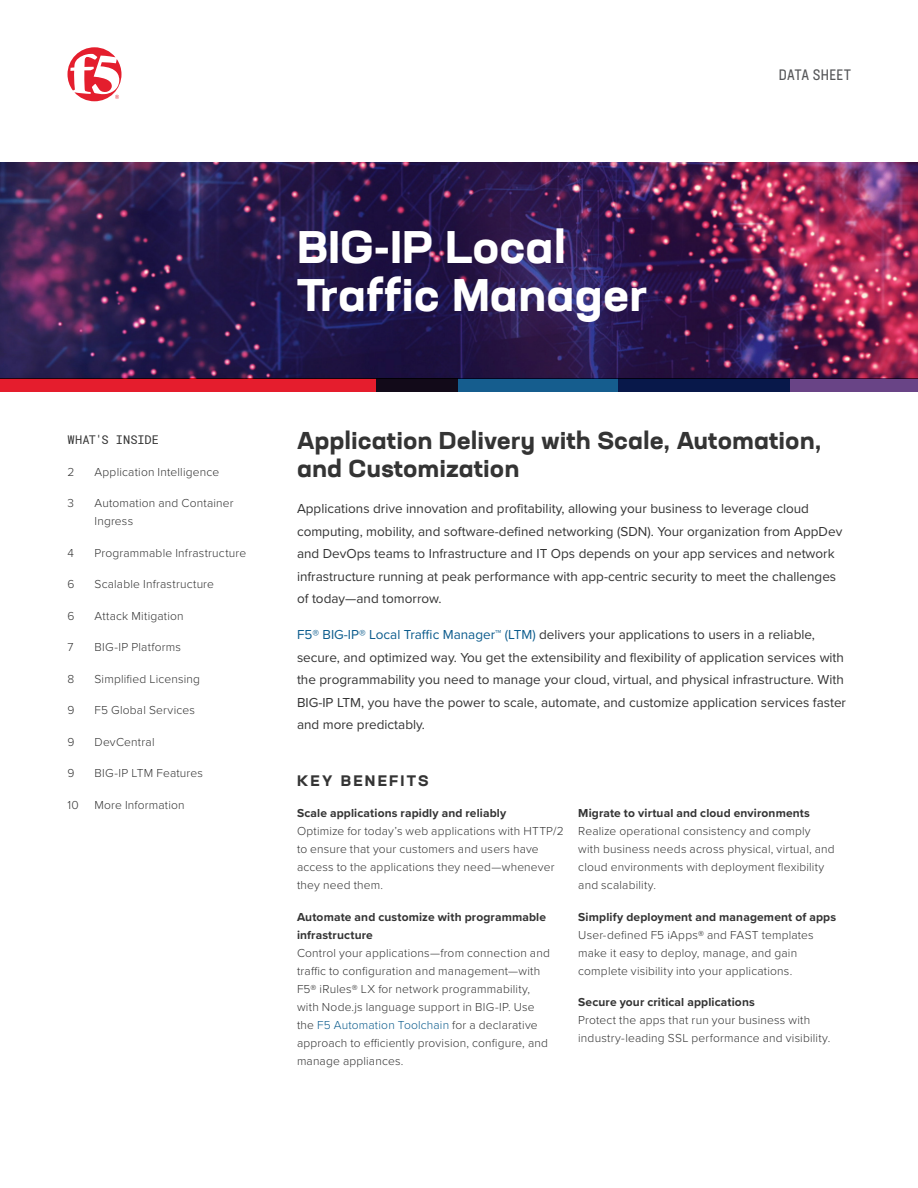
<style>
.page{position:relative;width:918px;height:1188px;background:#fff}
.page>*{position:absolute;margin:0;border:0;box-sizing:border-box;transform-origin:0 0}
.H1-Datasheet_Cover_O{font:700 expanded 45px/48px "Neusa Next Std";color:#fff}
.t1{font:700 expanded 24px/28.5px "Neusa Next Std";color:#343434}
.t2{font:700 expanded 15px "Neusa Next Std";letter-spacing:.15em;color:#343434}
.t3{font:condensed 15px "Neusa Next Std";letter-spacing:.025em;color:#57585a}
.BODY_COPY{font:13.5px/22.5px "Proxima Nova";color:#343434}
.KEY_BENEFITS_BODY{font:300 12px/18px "Proxima Nova";letter-spacing:.015em;color:#343434}
.KFB-H1{font:12px "Roboto Mono";color:#343434}
.s1{color:#0c5c8d}
.s2{font-weight:700}
</style>
<div class="page">
<svg style="left:68px;top:47px;width:54px;height:54px"></svg>
<img style="left:0;top:162px;width:918px;height:216px">
<div style="left:619px;top:378px;width:299px;height:14px;background:#694486"></div>
<div style="left:0;top:378px;width:458px;height:14px;background:#e51d2d"></div>
<svg style="left:376px;top:378px;width:413px;height:14px;background:#0e2c55"></svg>
<p class="t3" style="left:779px;top:65px;width:73px">DATA SHEET</p>
<p class="KFB-H1" style="left:68px;top:432px;width:93px">WHAT'S INSIDE</p>
<p class="KEY_BENEFITS_BODY" style="left:68px;top:462px;width:8px">2</p>
<p class="KEY_BENEFITS_BODY" style="left:94px;top:462px;width:126px">Application Intelligence</p>
<p class="KEY_BENEFITS_BODY" style="left:68px;top:494px;width:8px">3</p>
<p class="KEY_BENEFITS_BODY" style="left:94px;top:494px;width:141px">Automation and Container<br>Ingress</p>
<p class="KEY_BENEFITS_BODY" style="left:68px;top:543px;width:8px">4</p>
<p class="KEY_BENEFITS_BODY" style="left:94px;top:543px;width:153px">Programmable Infrastructure</p>
<p class="KEY_BENEFITS_BODY" style="left:68px;top:575px;width:9px">6</p>
<p class="KEY_BENEFITS_BODY" style="left:94px;top:575px;width:121px">Scalable Infrastructure</p>
<p class="KEY_BENEFITS_BODY" style="left:68px;top:606px;width:9px">6</p>
<p class="KEY_BENEFITS_BODY" style="left:94px;top:606px;width:91px">Attack Mitigation</p>
<p class="KEY_BENEFITS_BODY" style="left:68px;top:638px;width:8px">7</p>
<p class="KEY_BENEFITS_BODY" style="left:94px;top:638px;width:88px">BIG-IP Platforms</p>
<p class="KEY_BENEFITS_BODY" style="left:68px;top:669px;width:8px">8</p>
<p class="KEY_BENEFITS_BODY" style="left:94px;top:669px;width:107px">Simplified Licensing</p>
<p class="KEY_BENEFITS_BODY" style="left:68px;top:701px;width:9px">9</p>
<p class="KEY_BENEFITS_BODY" style="left:94px;top:701px;width:102px">F5 Global Services</p>
<p class="KEY_BENEFITS_BODY" style="left:68px;top:732px;width:9px">9</p>
<p class="KEY_BENEFITS_BODY" style="left:94px;top:732px;width:62px">DevCentral</p>
<p class="KEY_BENEFITS_BODY" style="left:68px;top:764px;width:9px">9</p>
<p class="KEY_BENEFITS_BODY" style="left:94px;top:764px;width:110px">BIG-IP LTM Features</p>
<p class="KEY_BENEFITS_BODY" style="left:68px;top:795px;width:13px">10</p>
<p class="KEY_BENEFITS_BODY" style="left:94px;top:795px;width:92px">More Information</p>
<p class="H1-Datasheet_Cover_O" style="left:297px;top:222px;width:352px">BIG-IP Local<br>Traffic Manager</p>
<h2 class="t1" style="left:297px;top:426px;width:526px">Application Delivery with Scale, Automation, and Customization</h2>
<p class="BODY_COPY" style="left:297px;top:497px;width:547px">Applications drive innovation and profitability, allowing your business to leverage cloud computing, mobility, and software-defined networking (SDN). Your organization from AppDev and DevOps teams to Infrastructure and IT Ops depends on your app services and network infrastructure running at peak performance with app-centric security to meet the challenges of today—and tomorrow.</p>
<p class="BODY_COPY" style="left:297px;top:623px;width:551px"><span class="s1">F5® BIG-IP® Local Traffic Manager™ (LTM)</span> delivers your applications to users in a reliable, secure, and optimized way. You get the extensibility and flexibility of application services with the programmability you need to manage your cloud, virtual, and physical infrastructure. With BIG-IP LTM, you have the power to scale, automate, and customize application services faster and more predictably.</p>
<h3 class="t2" style="left:297px;top:770px;width:133px">KEY BENEFITS</h3>
<p class="KEY_BENEFITS_BODY" style="left:297px;top:803px;width:268px"><span class="s2">Scale applications rapidly and reliably<br></span>Optimize for today’s web applications with HTTP/2 to ensure that your customers and users have access to the applications they need—whenever they need them.</p>
<p class="KEY_BENEFITS_BODY" style="left:297px;top:907px;width:254px"><span class="s2">Automate and customize with programmable infrastructure<br></span>Control your applications—from connection and traffic to configuration and management—with F5® iRules® LX for network programmability, with Node.js language support in BIG-IP. Use the <span class="s1">F5 Automation Toolchain</span> for a declarative approach to efficiently provision, configure, and manage appliances.</p>
<p class="KEY_BENEFITS_BODY" style="left:578px;top:803px;width:258px"><span class="s2">Migrate to virtual and cloud environments </span>Realize operational consistency and comply with business needs across physical, virtual, and cloud environments with deployment flexibility and scalability.</p>
<p class="KEY_BENEFITS_BODY" style="left:578px;top:907px;width:259px"><span class="s2">Simplify deployment and management of apps </span>User-defined F5 iApps® and FAST templates make it easy to deploy, manage, and gain complete visibility into your applications.</p>
<p class="KEY_BENEFITS_BODY" style="left:578px;top:992px;width:254px"><span class="s2">Secure your critical applications<br></span>Protect the apps that run your business with industry-leading SSL performance and visibility.</p>
</div>
